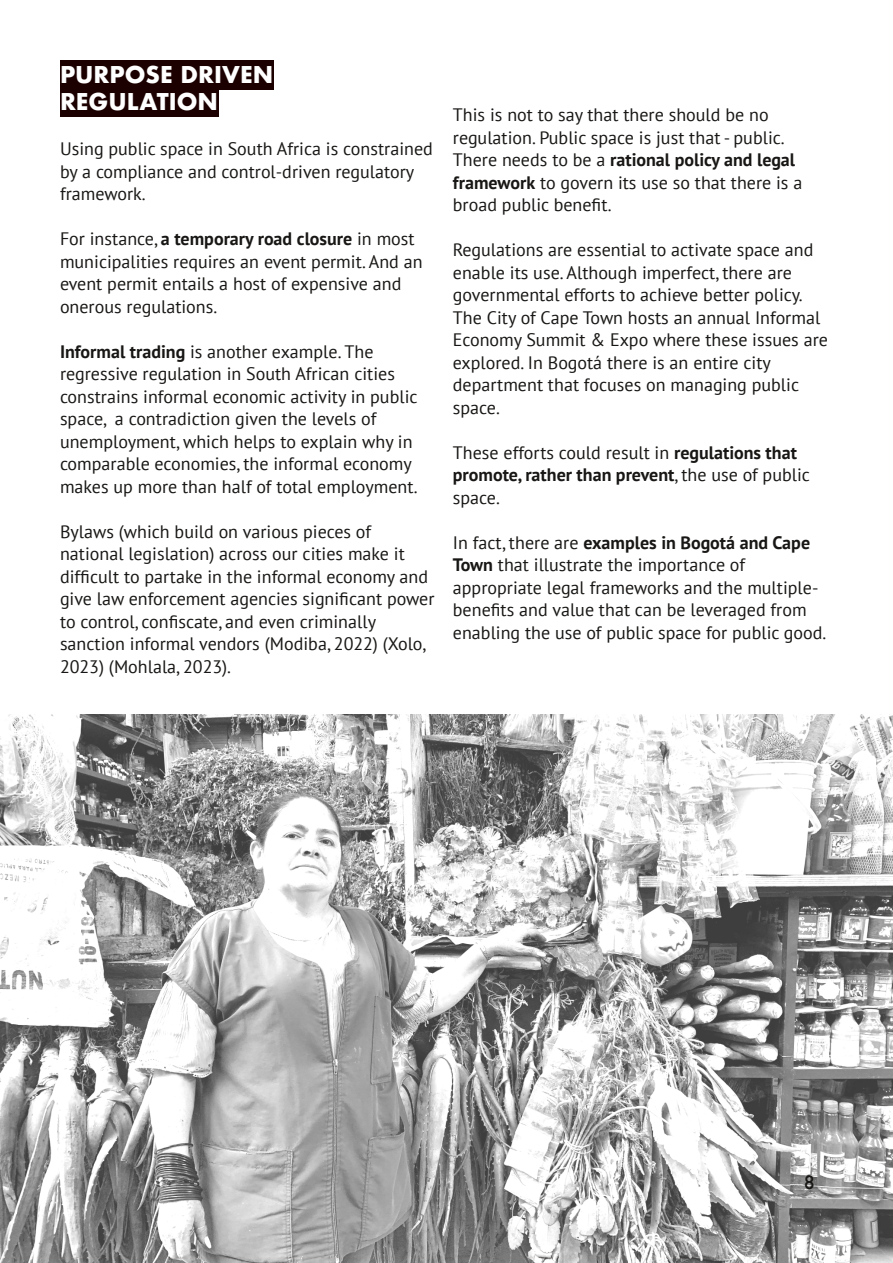
<style>
.page{position:relative;width:893px;height:1263px;background:#fff}
.page>*{position:absolute;margin:0;border:0;box-sizing:border-box;transform-origin:0 0}
.t1{font:700 22.5px/27px "Futura";color:#fff}
.t2{font:18px/22.5px "PT Sans";color:#181715}
.t3{font:500 18px "Futura";color:#181715}
.s1{font-weight:700}
</style>
<div class="page">
<div style="left:60px;top:60px;width:213px;height:29px;background:#1c0000"></div>
<div style="left:60px;top:87px;width:158px;height:29px;background:#1c0000"></div>
<img style="left:0;top:715px;width:893px;height:548px">
<p class="t1" style="left:60px;top:61px;width:215px">PURPOSE DRIVEN<br>REGULATION</p>
<p class="t2" style="left:60px;top:139px;width:374px">Using public space in South Africa is constrained by a compliance and control-driven regulatory framework.</p>
<p class="t2" style="left:60px;top:229px;width:364px">For instance, <span class="s1">a temporary road closure</span> in most municipalities requires an event permit. And an event permit entails a host of expensive and onerous regulations.</p>
<p class="t2" style="left:60px;top:341px;width:359px"><span class="s1">Informal trading</span> is another example. The regressive regulation in South African cities constrains informal economic activity in public space, a contradiction given the levels of unemployment, which helps to explain why in comparable economies, the informal economy makes up more than half of total employment.</p>
<p class="t2" style="left:60px;top:521px;width:376px">Bylaws (which build on various pieces of national legislation) across our cities make it difficult to partake in the informal economy and give law enforcement agencies significant power to control, confiscate, and even criminally sanction informal vendors (Modiba, 2022) (Xolo, 2023) (Mohlala, 2023).</p>
<p class="t2" style="left:453px;top:104px;width:351px">This is not to say that there should be no regulation. Public space is just that - public.<br>There needs to be a <span class="s1">rational policy and legal framework</span> to govern its use so that there is a broad public benefit.</p>
<p class="t2" style="left:453px;top:239px;width:377px">Regulations are essential to activate space and enable its use. Although imperfect, there are governmental efforts to achieve better policy.<br>The City of Cape Town hosts an annual Informal Economy Summit &amp; Expo where these issues are explored. In Bogotá there is an entire city department that focuses on managing public space.</p>
<p class="t2" style="left:453px;top:442px;width:359px">These efforts could result in <span class="s1">regulations that promote, rather than prevent</span>, the use of public space.</p>
<p class="t2" style="left:453px;top:532px;width:375px">In fact, there are <span class="s1">examples in Bogotá and Cape Town</span> that illustrate the importance of appropriate legal frameworks and the multiple&shy;benefits and value that can be leveraged from enabling the use of public space for public good.</p>
<p class="t3" style="left:804px;top:1170px;width:13px">8</p>
</div>
